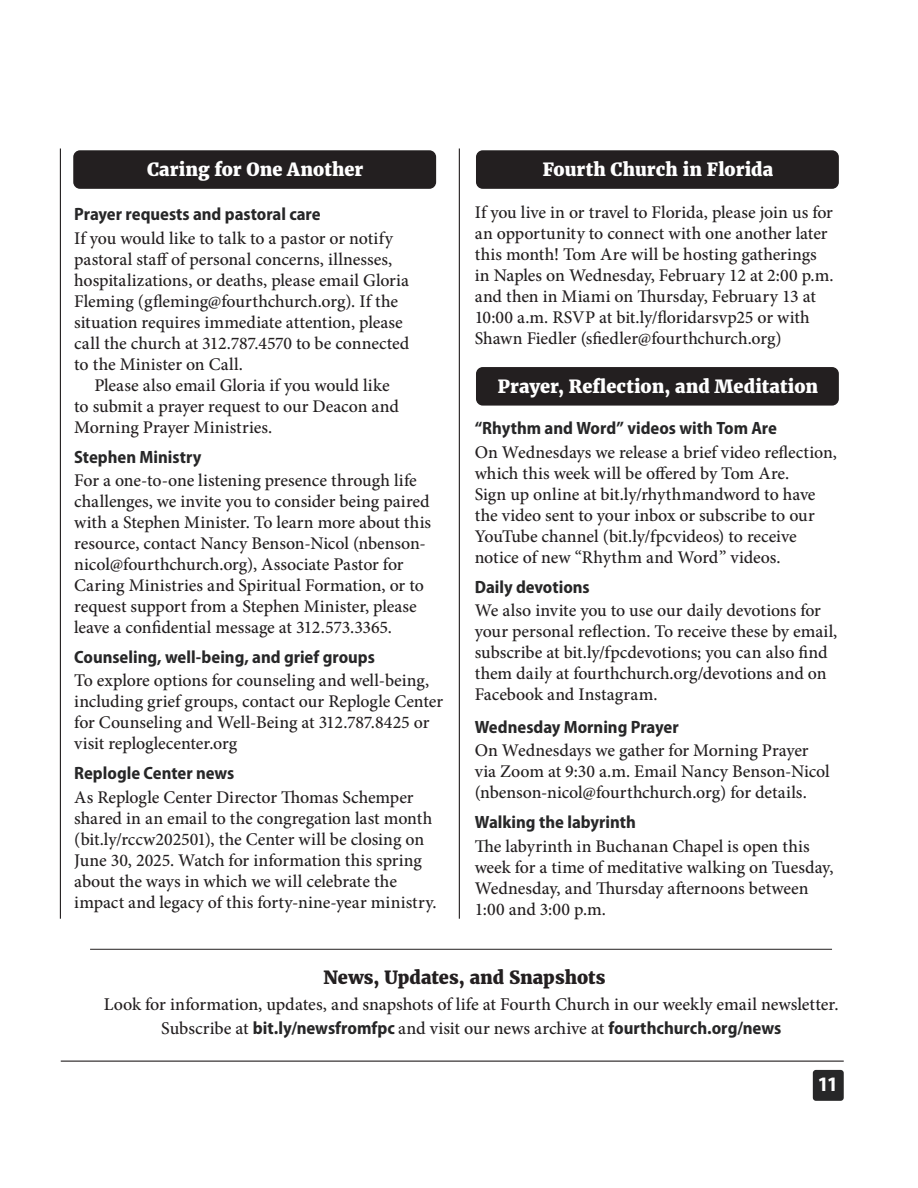
<style>
.page{position:relative;width:918px;height:1188px;background:#fff}
.page>*{position:absolute;margin:0;border:0;box-sizing:border-box;transform-origin:0 0}
.t1{font:700 20.7px "Myriad Pro";color:#fff}
.t2{font:500 18px/24px "Minion Pro";letter-spacing:.005em;color:#231f20;text-align:center}
.t3{font:800 18px "Merriweather";letter-spacing:.005em;color:#fff}
.t4{font:800 18px "Merriweather";letter-spacing:.005em;color:#231f20}
.t5{font:500 17.85px/21px "Minion Pro";letter-spacing:-.01em;color:#231f20}
.t6{font:700 semi-condensed 17.85px "Myriad Pro";color:#272728}
.s1{font-family:"Myriad Pro";font-weight:700;font-stretch:semi-condensed;color:#272728}
</style>
<div class="page">
<hr style="left:459px;top:148px;width:1px;height:771px;background:#231f20">
<hr style="left:60px;top:148px;width:1px;height:771px;background:#231f20">
<hr style="left:90px;top:949px;width:742px;height:1px;background:#231f20">
<div style="left:73px;top:150px;width:363px;height:39px;background:#231f20;border-radius:7px"></div>
<div style="left:476px;top:150px;width:363px;height:39px;background:#231f20;border-radius:7px"></div>
<div style="left:476px;top:367px;width:363px;height:39px;background:#231f20;border-radius:7px"></div>
<div style="left:813px;top:1070px;width:31px;height:31px;background:#272728;border-radius:3px"></div>
<hr style="left:61px;top:1061px;width:783px;height:1px;background:#231f20">
<p class="t3" style="left:147px;top:158px;width:218px">Caring for One Another</p>
<p class="t3" style="left:543px;top:158px;width:232px">Fourth Church in Florida</p>
<p class="t6" style="left:74px;top:204px;width:248px">Prayer requests and pastoral care</p>
<p class="t5" style="left:74px;top:228px;width:337px">If you would like to talk to a pastor or notify pastoral staff of personal concerns, illnesses, hospitalizations, or deaths, please email Gloria Fleming (gfleming@fourthchurch.org). If the situation requires immediate attention, please call the church at 312.787.4570 to be connected to the Minister on Call.</p>
<p class="t5" style="left:74px;top:375px;width:326px;text-indent:20px">Please also email Gloria if you would like to submit a prayer request to our Deacon and<br>Morning Prayer Ministries.</p>
<p class="t6" style="left:74px;top:447px;width:129px">Stephen Ministry</p>
<p class="t5" style="left:74px;top:470px;width:358px">For a one-to-one listening presence through life challenges, we invite you to consider being paired with a Stephen Minister. To learn more about this resource, contact Nancy Benson-Nicol (nbenson&shy;nicol@fourthchurch.org), Associate Pastor for Caring Ministries and Spiritual Formation, or to request support from a Stephen Minister, please leave a confidential message at 312.573.3365.</p>
<p class="t6" style="left:74px;top:647px;width:302px">Counseling, well-being, and grief groups</p>
<p class="t5" style="left:74px;top:670px;width:370px">To explore options for counseling and well-being, including grief groups, contact our Replogle Center for Counseling and Well-Being at 312.787.8425 or visit reploglecenter.org</p>
<p class="t6" style="left:74px;top:763px;width:162px">Replogle Center news</p>
<p class="t5" style="left:74px;top:786px;width:362px">As Replogle Center Director Thomas Schemper shared in an email to the congregation last month (bit.ly/rccw202501), the Center will be closing on June 30, 2025. Watch for information this spring about the ways in which we will celebrate the impact and legacy of this forty-nine-year ministry.</p>
<p class="t5" style="left:475px;top:202px;width:360px">If you live in or travel to Florida, please join us for an opportunity to connect with one another later this month! Tom Are will be hosting gatherings in Naples on Wednesday, February 12 at 2:00 p.m. and then in Miami on Thursday, February 13 at 10:00 a.m. RSVP at bit.ly/floridarsvp25 or with Shawn Fiedler (sfiedler@fourthchurch.org)</p>
<p class="t3" style="left:498px;top:375px;width:322px">Prayer, Reflection, and Meditation</p>
<p class="t6" style="left:475px;top:418px;width:304px">“Rhythm and Word” videos with Tom Are</p>
<p class="t5" style="left:475px;top:442px;width:364px">On Wednesdays we release a brief video reflection, which this week will be offered by Tom Are.<br>Sign up online at bit.ly/rhythmandword to have the video sent to your inbox or subscribe to our YouTube channel (bit.ly/fpcvideos) to receive notice of new “Rhythm and Word” videos.</p>
<p class="t6" style="left:475px;top:577px;width:116px">Daily devotions</p>
<p class="t5" style="left:475px;top:600px;width:364px">We also invite you to use our daily devotions for your personal reflection. To receive these by email, subscribe at bit.ly/fpcdevotions; you can also find them daily at fourthchurch.org/devotions and on Facebook and Instagram.</p>
<p class="t6" style="left:475px;top:717px;width:205px">Wednesday Morning Prayer</p>
<p class="t5" style="left:475px;top:740px;width:357px">On Wednesdays we gather for Morning Prayer via Zoom at 9:30 a.m. Email Nancy Benson-Nicol (nbenson-nicol@fourthchurch.org) for details.</p>
<p class="t6" style="left:475px;top:812px;width:163px">Walking the labyrinth</p>
<p class="t5" style="left:475px;top:835px;width:360px">The labyrinth in Buchanan Chapel is open this week for a time of meditative walking on Tuesday, Wednesday, and Thursday afternoons between 1:00 and 3:00 p.m.</p>
<p class="t4" style="left:324px;top:967px;width:284px">News, Updates, and Snapshots</p>
<p class="t2" style="left:104px;top:992px;width:734px">Look for information, updates, and snapshots of life at Fourth Church in our weekly email newsletter.<br>Subscribe at <span class="s1">bit.ly/newsfromfpc</span> and visit our news archive at <span class="s1">fourthchurch.org/news</span></p>
<p class="t1" style="left:817px;top:1071px;width:22px">11</p>
</div>
